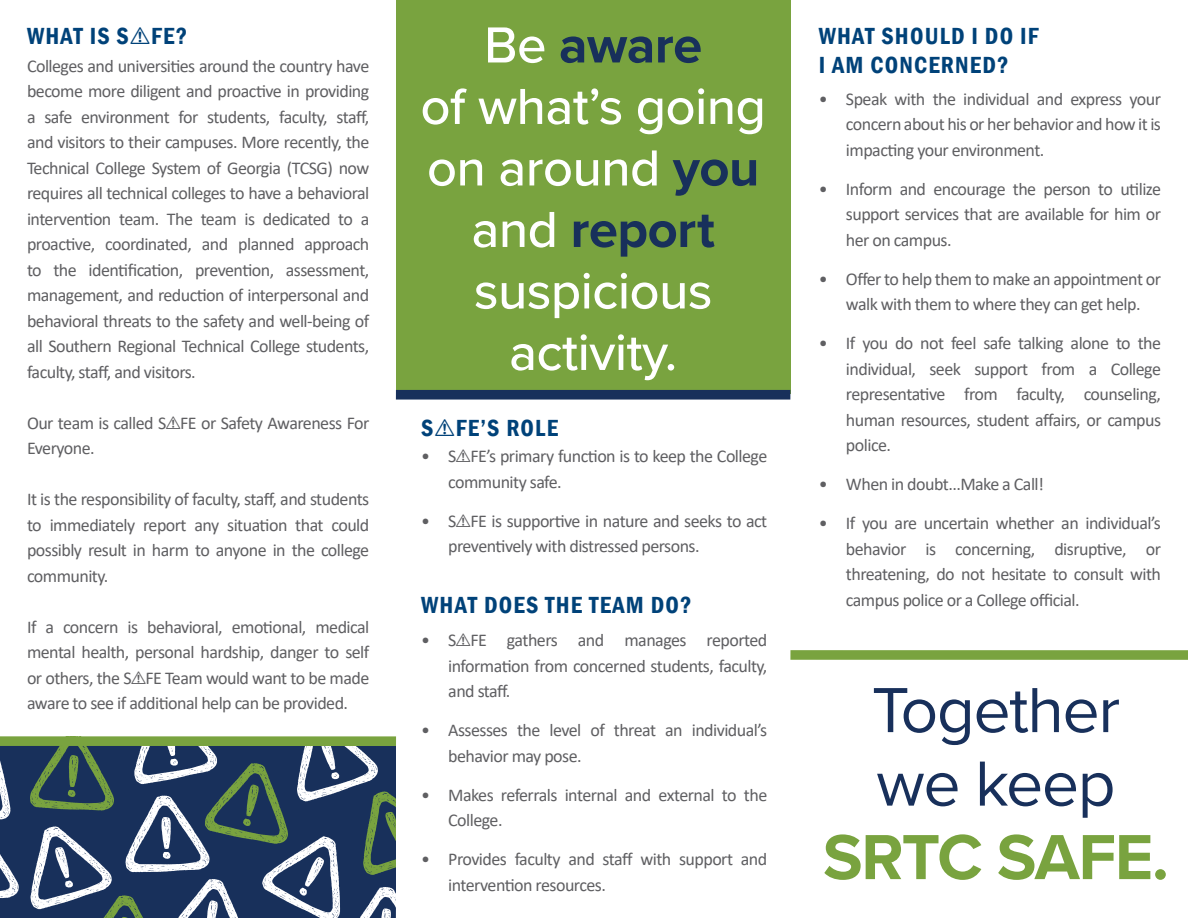
<style>
.page{position:relative;width:1188px;height:918px;background:#fff}
.page>*{position:absolute;margin:0;border:0;box-sizing:border-box;transform-origin:0 0}
.t1{font:700 66px/73.5px "Proxima Nova";letter-spacing:-.025em;color:#79a33f;text-align:center}
.t2{font:66px "Proxima Nova";letter-spacing:-.02em;color:#18305b}
.t3{font:500 52.5px/61.5px "Proxima Nova";letter-spacing:-.01em;color:#fff;text-align:center}
.t4{font:700 52.5px "Proxima Nova";letter-spacing:-.01em;color:#18305b}
.t5{font:600 condensed 24px "Franklin Gothic";letter-spacing:.05em;color:#004279}
.t6{font:18px/25.5px "Calibri";letter-spacing:-.03em;color:#5f5f62;text-align:justify}
.s1{font-family:"Hazard";font-weight:400;font-stretch:normal}
.s2{font-family:"Hazard"}
.s3{font-weight:500;color:#fff}
.s4{font-weight:700;color:#18305b}
.s5{font-weight:400;color:#18305b}
</style>
<div class="page">
<div style="left:0;top:746px;width:30px;height:172px;background:#18305b"></div>
<div style="left:0;top:736px;width:396px;height:10px;background:#79a33f"></div>
<svg style="left:30px;top:736px;width:367px;height:182px"></svg>
<svg style="left:0;top:746px;width:19px;height:154px"></svg>
<div style="left:396px;top:0;width:394px;height:393px;background:#79a33f"></div>
<div style="left:396px;top:390px;width:394px;height:10px;background:#18305b"></div>
<div style="left:790px;top:650px;width:398px;height:10px;background:#79a33f"></div>
<p class="t5" style="left:27px;top:20px;width:162px">WHAT IS S<span class="s1">!</span>FE?</p>
<p class="t6" style="left:27px;top:53px;width:344px">Colleges and universities around the country have become more diligent and proactive in providing a safe environment for students, faculty, staff, and visitors to their campuses. More recently, the Technical College System of Georgia (TCSG) now requires all technical colleges to have a behavioral intervention team. The team is dedicated to a proactive, coordinated, and planned approach to the identification, prevention, assessment, management, and reduction of interpersonal and behavioral threats to the safety and well-being of all Southern Regional Technical College students, faculty, staff, and visitors.</p>
<p class="t6" style="left:27px;top:410px;width:344px">Our team is called S<span class="s2">!</span>FE or Safety Awareness For<br>Everyone.</p>
<p class="t6" style="left:27px;top:486px;width:344px">It is the responsibility of faculty, staff, and students to immediately report any situation that could possibly result in harm to anyone in the college community.</p>
<p class="t6" style="left:27px;top:614px;width:344px">If a concern is behavioral, emotional, medical mental health, personal hardship, danger to self or others, the S<span class="s2">!</span>FE Team would want to be made aware to see if additional help can be provided.</p>
<p class="t4" style="left:484px;top:6px;width:220px"><span class="s3">Be</span> aware</p>
<p class="t3" style="left:420px;top:74px;width:347px">of what’s going on around <span class="s4">you </span>and <span class="s4">report </span>suspicious activity.</p>
<p class="t5" style="left:421px;top:412px;width:138px">S<span class="s1">!</span>FE’S ROLE</p>
<p class="t6" style="left:448px;top:443px;width:321px;text-indent:-27px">• S<span class="s2">!</span>FE’s primary function is to keep the College community safe.</p>
<p class="t6" style="left:448px;top:508px;width:321px;text-indent:-27px">• S<span class="s2">!</span>FE is supportive in nature and seeks to act preventively with distressed persons.</p>
<p class="t5" style="left:421px;top:589px;width:272px">WHAT DOES THE TEAM DO?</p>
<p class="t6" style="left:448px;top:627px;width:321px;text-indent:-27px">• S<span class="s2">!</span>FE gathers and manages reported information from concerned students, faculty, and staff.</p>
<p class="t6" style="left:448px;top:717px;width:321px;text-indent:-27px">• Assesses the level of threat an individual’s behavior may pose.</p>
<p class="t6" style="left:448px;top:782px;width:321px;text-indent:-27px">• Makes referrals internal and external to the<br>College.</p>
<p class="t6" style="left:448px;top:846px;width:321px;text-indent:-27px">• Provides faculty and staff with support and intervention resources.</p>
<p class="t5" style="left:819px;top:20px;width:221px">WHAT SHOULD I DO IF</p>
<p class="t5" style="left:819px;top:49px;width:192px">I AM CONCERNED?</p>
<p class="t6" style="left:846px;top:86px;width:317px;text-indent:-27px">• Speak with the individual and express your concern about his or her behavior and how it is impacting your environment.</p>
<p class="t6" style="left:846px;top:176px;width:317px;text-indent:-27px">• Inform and encourage the person to utilize support services that are available for him or her on campus.</p>
<p class="t6" style="left:819px;top:266px;width:344px;text-align:center">• Offer to help them to make an appointment or walk with them to where they can get help.</p>
<p class="t6" style="left:846px;top:330px;width:317px;text-indent:-27px">• If you do not feel safe talking alone to the individual, seek support from a College representative from faculty, counseling, human resources, student affairs, or campus police.</p>
<p class="t6" style="left:819px;top:471px;width:227px">• When in doubt...Make a Call!</p>
<p class="t6" style="left:846px;top:510px;width:317px;text-indent:-27px">• If you are uncertain whether an individual’s behavior is concerning, disruptive, or threatening, do not hesitate to consult with campus police or a College official.</p>
<p class="t2" style="left:872px;top:661px;width:250px">Together</p>
<p class="t1" style="left:823px;top:745px;width:347px"><span class="s5">we keep<br></span>SRTC SAFE.</p>
</div>
